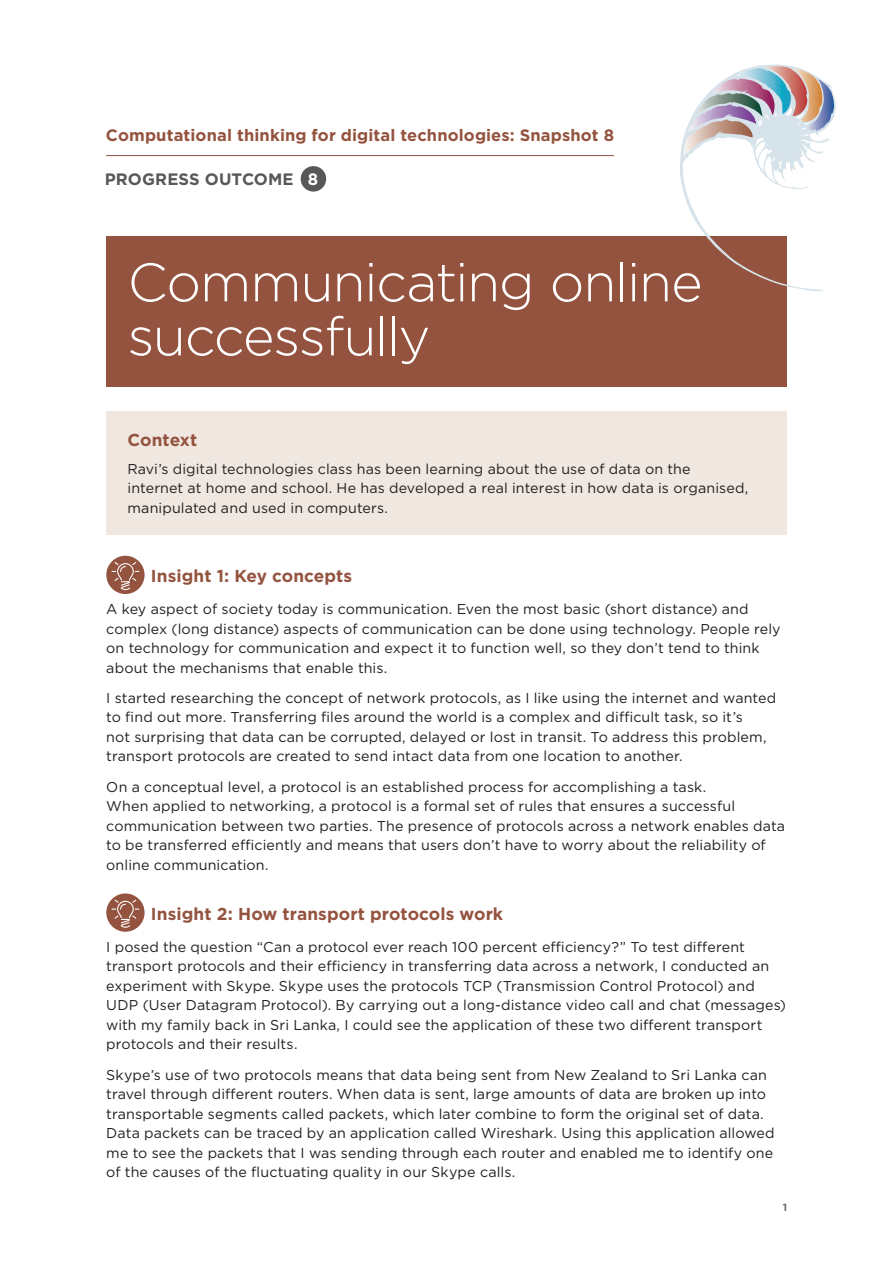
<style>
.page{position:relative;width:893px;height:1263px;background:#fff}
.page>*{position:absolute;margin:0;border:0;box-sizing:border-box;transform-origin:0 0}
.t1{font:300 54px/54px "Gotham";letter-spacing:-.025em;color:#fff}
.t2{font:700 17.25px "Gotham";letter-spacing:.005em;color:#94533f}
.t3{font:700 16.5px "Gotham";letter-spacing:.01em;color:#94533f}
.t4{font:700 16.5px "Gotham";letter-spacing:.01em;color:#57585a}
.t5{font:14.25px/19.5px "Gotham";letter-spacing:.01em;color:#231f20}
.t6{font:700 10.5px "Gotham";color:#6c6d70}
.s1{color:#fff}
</style>
<div class="page">
<div style="left:106px;top:237px;width:681px;height:150px;background:#94533f"></div>
<div style="left:106px;top:411px;width:681px;height:123px;background:#f0e7e1"></div>
<div style="left:106px;top:556px;width:39px;height:38px;background:#94533f;border-radius:50%"></div>
<svg style="left:112px;top:562px;width:27px;height:28px"></svg>
<svg style="left:106px;top:893px;width:39px;height:39px"></svg>
<svg style="left:112px;top:899px;width:27px;height:29px"></svg>
<hr style="left:106px;top:155px;width:508px;height:1px;background:#94533f">
<div style="left:301px;top:166px;width:25px;height:26px;background:#57585a;border-radius:50%"></div>
<svg style="left:680px;top:65px;width:156px;height:226px"></svg>
<p class="t3" style="left:106px;top:124px;width:510px">Computational thinking for digital technologies: Snapshot 8</p>
<p class="t4" style="left:105px;top:168px;width:215px">PROGRESS OUTCOME <span class="s1">8</span></p>
<h1 class="t1" style="left:128px;top:254px;width:577px">Communicating online successfully</h1>
<p class="t2" style="left:128px;top:428px;width:71px">Context</p>
<p class="t5" style="left:128px;top:459px;width:622px">Ravi’s digital technologies class has been learning about the use of data on the internet at home and school. He has developed a real interest in how data is organised, manipulated and used in computers.</p>
<p class="t2" style="left:151px;top:564px;width:203px">Insight 1: Key concepts</p>
<p class="t5" style="left:106px;top:599px;width:676px">A key aspect of society today is communication. Even the most basic (short distance) and complex (long distance) aspects of communication can be done using technology. People rely on technology for communication and expect it to function well, so they don’t tend to think about the mechanisms that enable this.</p>
<p class="t5" style="left:106px;top:688px;width:671px">I started researching the concept of network protocols, as I like using the internet and wanted to find out more. Transferring files around the world is a complex and difficult task, so it’s<br>not surprising that data can be corrupted, delayed or lost in transit. To address this problem, transport protocols are created to send intact data from one location to another.</p>
<p class="t5" style="left:106px;top:776px;width:680px">On a conceptual level, a protocol is an established process for accomplishing a task.<br>When applied to networking, a protocol is a formal set of rules that ensures a successful communication between two parties. The presence of protocols across a network enables data to be transferred efficiently and means that users don’t have to worry about the reliability of online communication.</p>
<p class="t2" style="left:151px;top:902px;width:354px">Insight 2: How transport protocols work</p>
<p class="t5" style="left:106px;top:937px;width:681px">I posed the question “Can a protocol ever reach 100 percent efficiency?” To test different transport protocols and their efficiency in transferring data across a network, I conducted an experiment with Skype. Skype uses the protocols TCP (Transmission Control Protocol) and UDP (User Datagram Protocol). By carrying out a long-distance video call and chat (messages) with my family back in Sri Lanka, I could see the application of these two different transport protocols and their results.</p>
<p class="t5" style="left:106px;top:1064px;width:670px">Skype’s use of two protocols means that data being sent from New Zealand to Sri Lanka can travel through different routers. When data is sent, large amounts of data are broken up into transportable segments called packets, which later combine to form the original set of data.<br>Data packets can be traced by an application called Wireshark. Using this application allowed me to see the packets that I was sending through each router and enabled me to identify one of the causes of the fluctuating quality in our Skype calls.</p>
<p class="t6" style="left:783px;top:1201px;width:6px">1</p>
</div>
